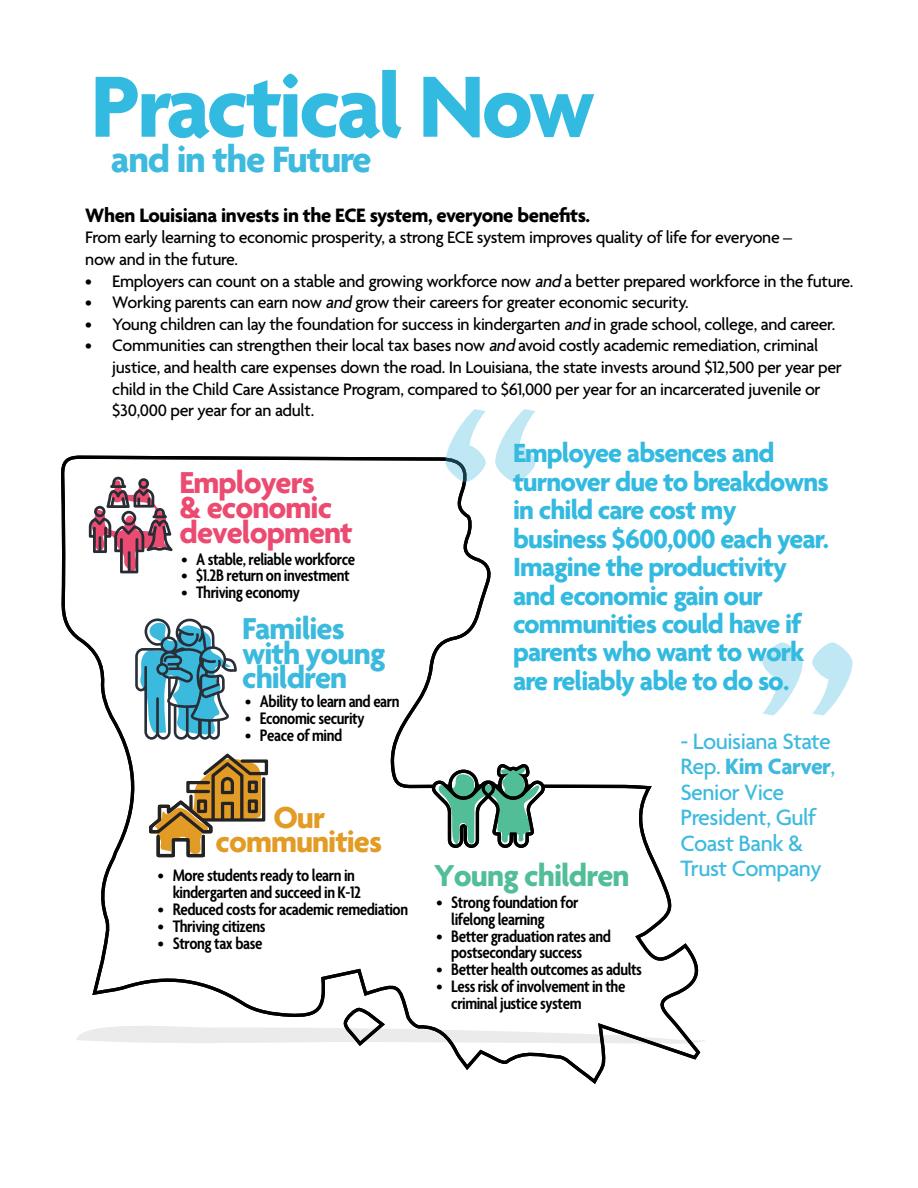
<style>
.page{position:relative;width:918px;height:1188px;background:#fff}
.page>*{position:absolute;margin:0;border:0;box-sizing:border-box;transform-origin:0 0}
.t1{font:700 93.9px "Agenda";letter-spacing:-.035em;color:#33bae0}
.t2{font:700 39.6px "Agenda";letter-spacing:-.03em;color:#3dbade}
.t3{font:700 32.7px/24.6px "Agenda";letter-spacing:-.03em;color:#ec4b71}
.t4{font:700 32.7px/24.6px "Agenda";letter-spacing:-.03em;color:#3cbade}
.t5{font:700 32.7px/24.6px "Agenda";letter-spacing:-.03em;color:#e29b25;text-align:center}
.t6{font:700 32.7px "Agenda";letter-spacing:-.03em;color:#51be98}
.t7{font:700 28.5px/28.5px "Agenda";letter-spacing:-.03em;color:#33bae0}
.t8{font:500 24px/25.5px "Agenda";letter-spacing:-.02em;color:#3dbade}
.t9{font:700 21px "Agenda";letter-spacing:-.02em;color:#000}
.t10{font:500 18px/21.6px "Agenda";letter-spacing:-.02em;color:#000}
.t11{font:600 condensed 18px/17px "Agenda";letter-spacing:-.025em;color:#000}
.s1{font-style:italic}
.s2{font-weight:700}
</style>
<div class="page">
<svg style="left:61px;top:455px;width:640px;height:629px"></svg>
<svg style="left:431px;top:764px;width:115px;height:84px"></svg>
<svg style="left:76px;top:1009px;width:629px;height:39px"></svg>
<svg style="left:445px;top:409px;width:91px;height:73px"></svg>
<svg style="left:762px;top:642px;width:91px;height:74px"></svg>
<h1 class="t1" style="left:91px;top:56px;width:506px">Practical Now</h1>
<h2 class="t2" style="left:111px;top:138px;width:262px">and in the Future</h2>
<p class="t9" style="left:85px;top:204px;width:506px">When Louisiana invests in the ECE system, everyone benefits.</p>
<p class="t10" style="left:85px;top:228px;width:709px">From early learning to economic prosperity, a strong ECE system improves quality of life for everyone – now and in the future.</p>
<p class="t10" style="left:85px;top:271px;width:770px">• Employers can count on a stable and growing workforce now <span class="s1">and</span> a better prepared workforce in the future.</p>
<p class="t10" style="left:85px;top:293px;width:605px">• Working parents can earn now <span class="s1">and</span> grow their careers for greater economic security.</p>
<p class="t10" style="left:85px;top:314px;width:752px">• Young children can lay the foundation for success in kindergarten <span class="s1">and</span> in grade school, college, and career.</p>
<p class="t10" style="left:112px;top:336px;width:731px;text-indent:-27px">• Communities can strengthen their local tax bases now <span class="s1">and</span> avoid costly academic remediation, criminal justice, and health care expenses down the road. In Louisiana, the state invests around $12,500 per year per child in the Child Care Assistance Program, compared to $61,000 per year for an incarcerated juvenile or $30,000 per year for an adult.</p>
<h3 class="t3" style="left:180px;top:473px;width:175px">Employers<br>&amp; economic development</h3>
<p class="t11" style="left:181px;top:551px;width:175px">• A stable, reliable workforce</p>
<p class="t11" style="left:181px;top:568px;width:170px">• $1.2B return on investment</p>
<p class="t11" style="left:181px;top:585px;width:120px">• Thriving economy</p>
<h3 class="t4" style="left:242px;top:618px;width:145px">Families with young children</h3>
<p class="t11" style="left:245px;top:694px;width:156px">• Ability to learn and earn</p>
<p class="t11" style="left:245px;top:711px;width:121px">• Economic security</p>
<p class="t11" style="left:245px;top:728px;width:99px">• Peace of mind</p>
<h3 class="t5" style="left:216px;top:807px;width:168px">Our communities</h3>
<p class="t11" style="left:173px;top:868px;width:190px;text-indent:-15px">• More students ready to learn in kindergarten and succeed in K-12</p>
<p class="t11" style="left:158px;top:902px;width:252px">• Reduced costs for academic remediation</p>
<p class="t11" style="left:158px;top:919px;width:109px">• Thriving citizens</p>
<p class="t11" style="left:158px;top:936px;width:106px">• Strong tax base</p>
<h3 class="t7" style="left:513px;top:440px;width:318px">Employee absences and turnover due to breakdowns in child care cost my business $600,000 each year.<br>Imagine the productivity and economic gain our communities could have if parents who want to work are reliably able to do so.</h3>
<h3 class="t8" style="left:680px;top:730px;width:157px">- Louisiana State<br>Rep. <span class="s2">Kim Carver</span>,<br>Senior Vice<br>President, Gulf<br>Coast Bank &amp;<br>Trust Company</h3>
<h3 class="t6" style="left:434px;top:858px;width:197px">Young children</h3>
<p class="t11" style="left:451px;top:895px;width:129px;text-indent:-15px">• Strong foundation for lifelong learning</p>
<p class="t11" style="left:451px;top:928px;width:161px;text-indent:-15px">• Better graduation rates and postsecondary success</p>
<p class="t11" style="left:437px;top:962px;width:207px">• Better health outcomes as adults</p>
<p class="t11" style="left:451px;top:979px;width:176px;text-indent:-15px">• Less risk of involvement in the criminal justice system</p>
</div>
